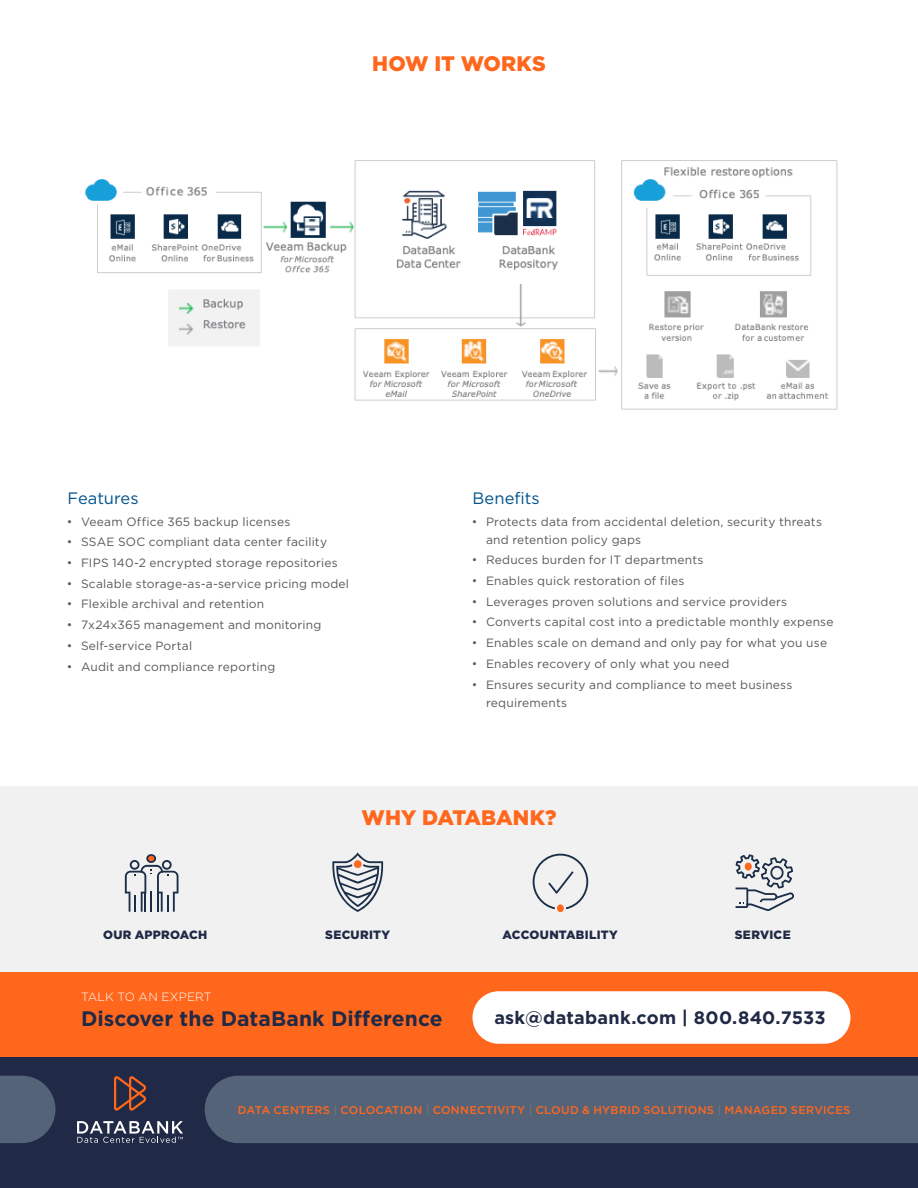
<style>
.page{position:relative;width:918px;height:1188px;background:#fff}
.page>*{position:absolute;margin:0;border:0;box-sizing:border-box;transform-origin:0 0}
.t1{font:700 21px "Gotham";letter-spacing:.005em;color:#202945}
.t2{font:900 21px "Gotham";color:#ff671d}
.t3{font:700 18px "Gotham";letter-spacing:.015em;color:#202945}
.t4{font:16.5px "Gotham";color:#00538b}
.t5{font:12px/18px "Gotham";letter-spacing:.015em;color:#58595b}
.t6{font:900 12px "Gotham";letter-spacing:.02em;color:#202945}
.t7{font:300 12px "Gotham";letter-spacing:.015em;color:#fff}
.t8{font:500 11.25px "Gotham";letter-spacing:.02em;color:#ff671d}
.s1{font-family:"Arial"}
.s2{color:#6f7271}
</style>
<div class="page">
<img style="left:85px;top:160px;width:753px;height:250px">
<div style="left:0;top:786px;width:918px;height:186px;background:#f1f1f1"></div>
<svg style="left:332px;top:852px;width:51px;height:60px"></svg>
<div style="left:354px;top:860px;width:8px;height:8px;background:#ff681d;border-radius:50%"></div>
<div style="left:557px;top:904px;width:7px;height:8px;background:#ff681d;border-radius:50%"></div>
<svg style="left:533px;top:854px;width:55px;height:55px"></svg>
<svg style="left:736px;top:854px;width:58px;height:57px"></svg>
<svg style="left:125px;top:854px;width:53px;height:58px"></svg>
<hr style="left:144px;top:892px;width:2px;height:20px;background:#1b2e48">
<hr style="left:157px;top:892px;width:2px;height:20px;background:#1b2e48">
<div style="left:0;top:1057px;width:918px;height:131px;background:#202945"></div>
<svg style="left:114px;top:1076px;width:32px;height:35px"></svg>
<svg style="left:77px;top:1121px;width:106px;height:22px"></svg>
<div style="left:205px;top:1076px;width:713px;height:67px;background:#556379"></div>
<svg style="left:0;top:1076px;width:56px;height:67px;background:#4d5b71"></svg>
<div style="left:0;top:972px;width:918px;height:85px;background:#ff671d"></div>
<div style="left:472px;top:991px;width:378px;height:53px;background:#fff;border-radius:26px"></div>
<h1 class="t2" style="left:372px;top:49px;width:175px">HOW IT WORKS</h1>
<h3 class="t4" style="left:68px;top:487px;width:73px">Features</h3>
<p class="t5" style="left:68px;top:512px;width:224px"><span class="s1">•</span> Veeam Office 365 backup licenses</p>
<p class="t5" style="left:68px;top:533px;width:261px"><span class="s1">•</span> SSAE SOC compliant data center facility</p>
<p class="t5" style="left:68px;top:554px;width:272px"><span class="s1">•</span> FIPS 140-2 encrypted storage repositories</p>
<p class="t5" style="left:68px;top:574px;width:283px"><span class="s1">•</span> Scalable storage-as-a-service pricing model</p>
<p class="t5" style="left:68px;top:595px;width:198px"><span class="s1">•</span> Flexible archival and retention</p>
<p class="t5" style="left:68px;top:616px;width:255px"><span class="s1">•</span> 7x24x365 management and monitoring</p>
<p class="t5" style="left:68px;top:636px;width:126px"><span class="s1">•</span> Self-service Portal</p>
<p class="t5" style="left:68px;top:657px;width:209px"><span class="s1">•</span> Audit and compliance reporting</p>
<h3 class="t4" style="left:472px;top:487px;width:69px">Benefits</h3>
<p class="t5" style="left:486px;top:512px;width:338px;text-indent:-14px"><span class="s1">•</span> Protects data from accidental deletion, security threats and retention policy gaps</p>
<p class="t5" style="left:472px;top:551px;width:233px"><span class="s1">•</span> Reduces burden for IT departments</p>
<p class="t5" style="left:472px;top:572px;width:213px"><span class="s1">•</span> Enables quick restoration of files</p>
<p class="t5" style="left:472px;top:592px;width:316px"><span class="s1">•</span> Leverages proven solutions and service providers</p>
<p class="t5" style="left:472px;top:613px;width:363px"><span class="s1">•</span> Converts capital cost into a predictable monthly expense</p>
<p class="t5" style="left:472px;top:634px;width:356px"><span class="s1">•</span> Enables scale on demand and only pay for what you use</p>
<p class="t5" style="left:472px;top:654px;width:259px"><span class="s1">•</span> Enables recovery of only what you need</p>
<p class="t5" style="left:486px;top:675px;width:308px;text-indent:-14px"><span class="s1">•</span> Ensures security and compliance to meet business requirements</p>
<h1 class="t2" style="left:362px;top:803px;width:196px">WHY DATABANK?</h1>
<p class="t6" style="left:103px;top:926px;width:106px">OUR APPROACH</p>
<p class="t6" style="left:325px;top:926px;width:67px">SECURITY</p>
<p class="t6" style="left:503px;top:926px;width:117px">ACCOUNTABILITY</p>
<p class="t6" style="left:735px;top:926px;width:57px">SERVICE</p>
<p class="t7" style="left:81px;top:989px;width:132px">TALK TO AN EXPERT</p>
<h1 class="t1" style="left:81px;top:1004px;width:363px">Discover the DataBank Difference</h1>
<h2 class="t3" style="left:494px;top:1006px;width:333px">ask@databank.com | 800.840.7533</h2>
<p class="t8" style="left:238px;top:1103px;width:614px">DATA CENTERS <span class="s2">|</span> COLOCATION <span class="s2">|</span> CONNECTIVITY <span class="s2">|</span> CLOUD &amp; HYBRID SOLUTIONS <span class="s2">|</span> MANAGED SERVICES</p>
</div>
